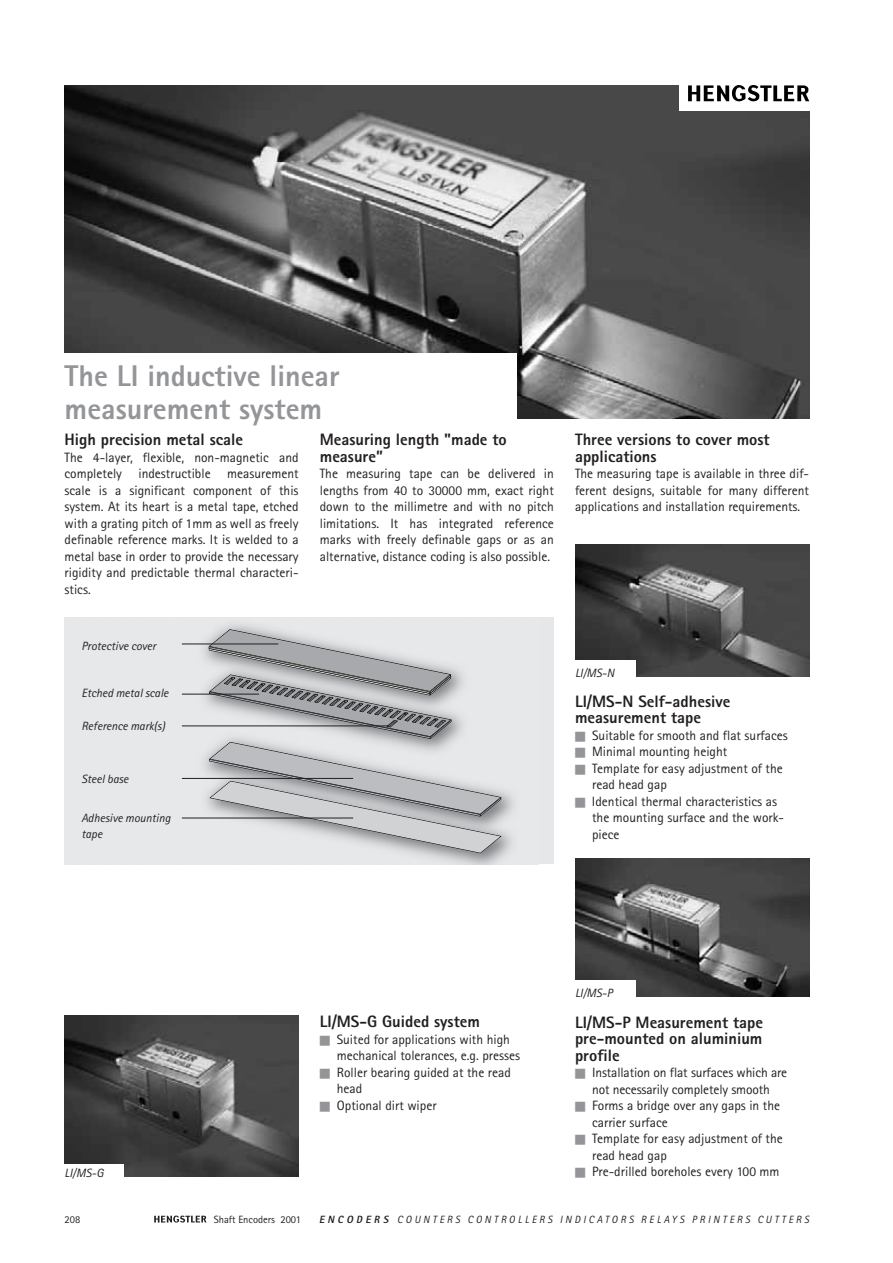
<style>
.page{position:relative;width:893px;height:1263px;background:#fff}
.page>*{position:absolute;margin:0;border:0;box-sizing:border-box;transform-origin:0 0}
.t1{font:800 30px/33px "Rotis Sans Serif";color:#939598}
.t2{font:800 16.5px/16.5px "Rotis Sans Serif";color:#231f20}
.t3{font:13.5px/16.5px "Rotis Sans Serif";color:#231f20;text-align:justify}
.t4{font:italic 12px/16.5px "Rotis Sans Serif";color:#231f20}
.t5{font:italic 10.5px "Rotis Sans Serif";letter-spacing:.275em;color:#231f20}
.t6{font:10.5px "Rotis Sans Serif";color:#231f20}
.s1{font-weight:800}
</style>
<div class="page">
<svg style="left:154px;top:1215px;width:52px;height:8px"></svg>
<img style="left:65px;top:85px;width:744px;height:334px">
<div style="left:65px;top:353px;width:452px;height:72px;background:#fff"></div>
<div style="left:65px;top:617px;width:488px;height:247px;background:#e6e7e9"></div>
<img style="left:181px;top:625px;width:332px;height:239px">
<svg style="left:209px;top:629px;width:292px;height:224px"></svg>
<hr style="left:182px;top:818px;width:171px;height:1px;background:#231f20">
<hr style="left:182px;top:778px;width:171px;height:1px;background:#231f20">
<hr style="left:182px;top:726px;width:207px;height:1px;background:#231f20">
<hr style="left:182px;top:694px;width:77px;height:1px;background:#231f20">
<hr style="left:182px;top:644px;width:96px;height:1px;background:#231f20">
<div style="left:679px;top:81px;width:134px;height:30px;background:#fff"></div>
<svg style="left:688px;top:85px;width:121px;height:17px"></svg>
<img style="left:575px;top:545px;width:234px;height:132px">
<img style="left:65px;top:1016px;width:233px;height:161px">
<div style="left:575px;top:660px;width:60px;height:20px;background:#fff"></div>
<div style="left:65px;top:1164px;width:59px;height:16px;background:#fff"></div>
<img style="left:575px;top:858px;width:234px;height:138px">
<div style="left:575px;top:980px;width:60px;height:19px;background:#fff"></div>
<h1 class="t1" style="left:65px;top:362px;width:276px">The LI inductive linear measurement system</h1>
<p class="t2" style="left:65px;top:433px;width:180px">High precision metal scale</p>
<p class="t3" style="left:65px;top:450px;width:235px">The 4-layer, flexible, non-magnetic and completely indestructible measurement scale is a significant component of this system. At its heart is a metal tape, etched with a grating pitch of 1mm as well as freely definable reference marks. It is welded to a metal base in order to provide the necessary rigidity and predictable thermal characteri&shy;stics.</p>
<p class="t4" style="left:81px;top:639px;width:76px">Protective cover</p>
<p class="t4" style="left:81px;top:686px;width:89px">Etched metal scale</p>
<p class="t4" style="left:81px;top:719px;width:85px">Reference mark(s)</p>
<p class="t4" style="left:81px;top:772px;width:49px">Steel base</p>
<p class="t4" style="left:81px;top:811px;width:91px">Adhesive mounting tape</p>
<p class="t2" style="left:320px;top:433px;width:188px">Measuring length "made to measure”</p>
<p class="t3" style="left:320px;top:467px;width:235px">The measuring tape can be delivered in lengths from 40 to 30000 mm, exact right down to the millimetre and with no pitch limitations. It has integrated reference marks with freely definable gaps or as an alternative, distance coding is also possible.</p>
<p class="t2" style="left:575px;top:433px;width:196px">Three versions to cover most applications</p>
<p class="t3" style="left:575px;top:467px;width:235px">The measuring tape is available in three dif&shy;ferent designs, suitable for many different applications and installation requirements.</p>
<p class="t4" style="left:575px;top:666px;width:41px">LI/MS-N</p>
<p class="t2" style="left:575px;top:695px;width:157px">LI/MS-N Self-adhesive measurement tape</p>
<p class="t3" style="left:592px;top:728px;width:197px;text-align:left">Suitable for smooth and flat surfaces<br>Minimal mounting height<br>Template for easy adjustment of the read head gap<br>Identical thermal characteristics as the mounting surface and the work&shy;piece</p>
<p class="t4" style="left:65px;top:1166px;width:40px">LI/MS-G</p>
<p class="t2" style="left:320px;top:1015px;width:162px">LI/MS-G Guided system</p>
<p class="t3" style="left:337px;top:1032px;width:185px;text-align:left">Suited for applications with high mechanical tolerances, e.g. presses<br>Roller bearing guided at the read head<br>Optional dirt wiper</p>
<p class="t4" style="left:575px;top:986px;width:39px">LI/MS-P</p>
<p class="t2" style="left:575px;top:1016px;width:189px;text-align:justify">LI/MS-P Measurement tape pre-mounted on aluminium profile</p>
<p class="t3" style="left:592px;top:1066px;width:197px;text-align:left">Installation on flat surfaces which are not necessarily completely smooth<br>Forms a bridge over any gaps in the carrier surface<br>Template for easy adjustment of the read head gap<br>Pre-drilled boreholes every 100 mm</p>
<p class="t6" style="left:65px;top:1215px;width:17px">208</p>
<p class="t6" style="left:214px;top:1215px;width:89px">Shaft Encoders 2001</p>
<p class="t5" style="left:320px;top:1216px;width:490px"><span class="s1">ENCODERS</span> COUNTERS CONTROLLERS INDICATORS RELAYS PRINTERS CUTTERS</p>
</div>
